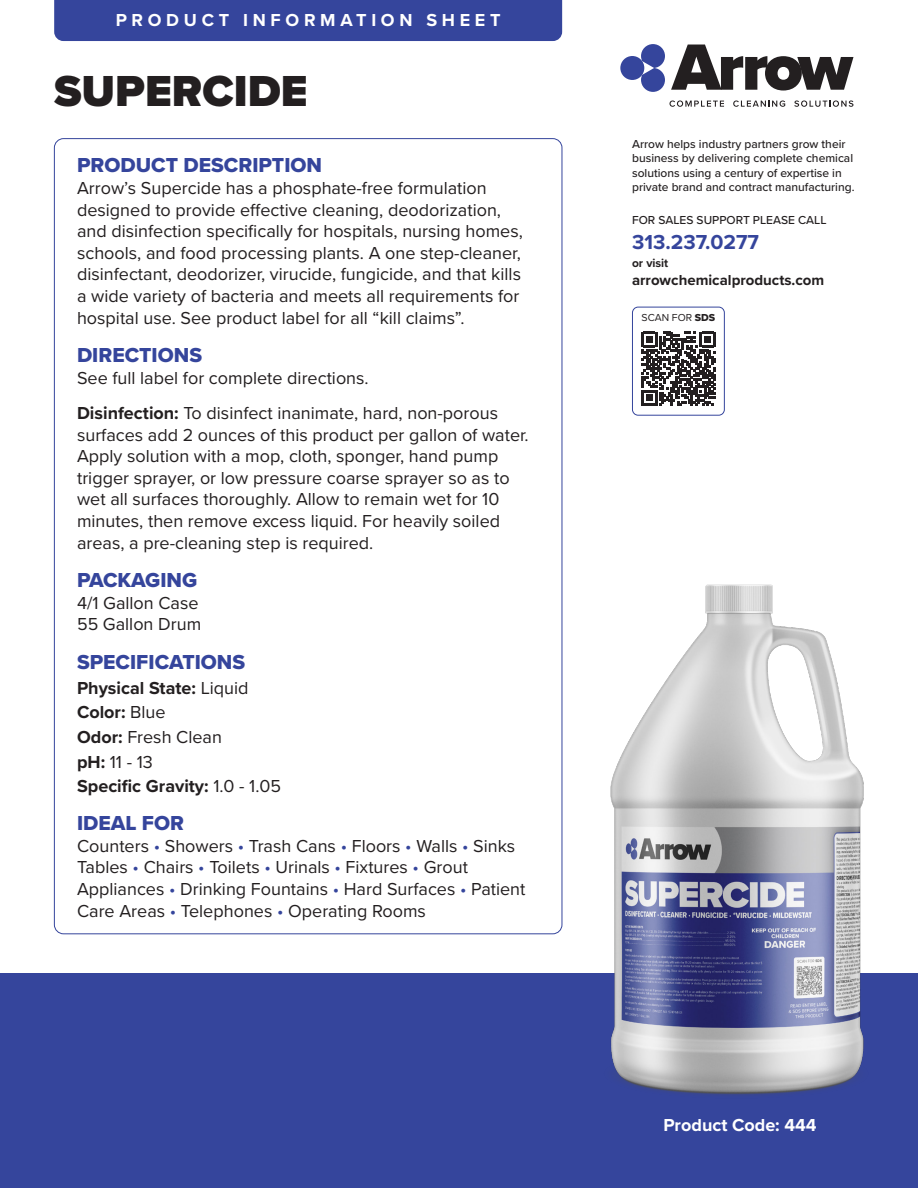
<style>
.page{position:relative;width:918px;height:1188px;background:#fff}
.page>*{position:absolute;margin:0;border:0;box-sizing:border-box;transform-origin:0 0}
.t1{font:900 45px "Proxima Nova";color:#231f20}
.sub_head{font:21px "Proxima Nova Extrabld";color:#35459c}
.t2{font:700 21px "Proxima Nova";color:#35459c}
.body_copy{font:18px/21.6px "Proxima Nova";color:#231f20}
.body_copy-2{font:700 18px/24.6px "Proxima Nova";color:#231f20}
.t3{font:700 18px "Proxima Nova";letter-spacing:.26em;color:#fff}
.t4{font:700 18px "Proxima Nova";color:#fff}
.t5{font:700 15px "Proxima Nova";color:#231f20}
.t6{font:500 12px/14.4px "Proxima Nova";color:#231f20}
.t7{font:700 12px "Proxima Nova";color:#231f20}
.t8{font:10.5px "Proxima Nova";color:#231f20}
.s1{font-weight:700}
.s2{font-weight:400}
.s3{color:#35459c}
.s4{font-family:"Proxima Nova Extrabld"}
</style>
<div class="page">
<div style="left:0;top:973px;width:918px;height:215px;background:#35459c"></div>
<img style="left:610px;top:584px;width:254px;height:511px">
<svg style="left:671px;top:45px;width:183px;height:46px"></svg>
<svg style="left:670px;top:100px;width:54px;height:7px"></svg>
<svg style="left:733px;top:100px;width:52px;height:7px"></svg>
<svg style="left:794px;top:100px;width:59px;height:7px"></svg>
<div style="left:620px;top:56px;width:24px;height:24px;background:#35459c;border-radius:50%"></div>
<svg style="left:641px;top:44px;width:24px;height:48px"></svg>
<div style="left:54px;top:0;width:508px;height:41px;background:#35459c"></div>
<svg style="left:641px;top:332px;width:74px;height:74px"></svg>
<div style="left:632px;top:307px;width:93px;height:109px;border:1px solid #35459c;border-radius:6px"></div>
<p class="t3" style="left:116px;top:7px;width:386px">PRODUCT INFORMATION SHEET</p>
<p class="t1" style="left:54px;top:57px;width:255px">SUPERCIDE</p>
<p class="sub_head" style="left:77px;top:150px;width:247px">PRODUCT DESCRIPTION</p>
<p class="body_copy" style="left:77px;top:176px;width:447px">Arrow’s Supercide has a phosphate-free formulation designed to provide effective cleaning, deodorization, and disinfection specifically for hospitals, nursing homes, schools, and food processing plants. A one step-cleaner, disinfectant, deodorizer, virucide, fungicide, and that kills a wide variety of bacteria and meets all requirements for hospital use. See product label for all “kill claims”.</p>
<p class="sub_head" style="left:77px;top:340px;width:127px">DIRECTIONS</p>
<p class="body_copy" style="left:77px;top:366px;width:293px">See full label for complete directions.</p>
<p class="body_copy" style="left:77px;top:401px;width:453px"><span class="s1">Disinfection:</span> To disinfect inanimate, hard, non-porous surfaces add 2 ounces of this product per gallon of water.<br>Apply solution with a mop, cloth, sponger, hand pump trigger sprayer, or low pressure coarse sprayer so as to wet all surfaces thoroughly. Allow to remain wet for 10 minutes, then remove excess liquid. For heavily soiled areas, a pre-cleaning step is required.</p>
<p class="sub_head" style="left:77px;top:565px;width:122px">PACKAGING</p>
<p class="body_copy" style="left:77px;top:591px;width:126px">4/1 Gallon Case<br>55 Gallon Drum</p>
<p class="sub_head" style="left:77px;top:647px;width:170px">SPECIFICATIONS</p>
<p class="body_copy-2" style="left:77px;top:675px;width:206px">Physical State: <span class="s2">Liquid<br></span>Color: <span class="s2">Blue<br></span>Odor: <span class="s2">Fresh Clean<br></span>pH: <span class="s2">11 - 13<br></span>Specific Gravity: <span class="s2">1.0 - 1.05</span></p>
<p class="sub_head" style="left:77px;top:808px;width:109px">IDEAL FOR</p>
<p class="body_copy" style="left:77px;top:834px;width:450px">Counters <span class="s3">•</span> Showers <span class="s3">•</span> Trash Cans <span class="s3">•</span> Floors <span class="s3">•</span> Walls <span class="s3">•</span> Sinks Tables <span class="s3">•</span> Chairs <span class="s3">•</span> Toilets <span class="s3">•</span> Urinals <span class="s3">•</span> Fixtures <span class="s3">•</span> Grout Appliances <span class="s3">•</span> Drinking Fountains <span class="s3">•</span> Hard Surfaces <span class="s3">•</span> Patient Care Areas <span class="s3">•</span> Telephones <span class="s3">•</span> Operating Rooms</p>
<p class="t6" style="left:632px;top:136px;width:224px">Arrow helps industry partners grow their business by delivering complete chemical solutions using a century of expertise in private brand and contract manufacturing.</p>
<p class="t6" style="left:632px;top:213px;width:196px">FOR SALES SUPPORT PLEASE CALL</p>
<p class="t2" style="left:632px;top:227px;width:128px">313.237.0277</p>
<p class="t7" style="left:632px;top:254px;width:38px">or visit</p>
<p class="t5" style="left:632px;top:269px;width:194px">arrowchemicalproducts.com</p>
<p class="t8" style="left:642px;top:310px;width:75px">SCAN FOR <span class="s4">SDS</span></p>
<p class="t4" style="left:663px;top:1111px;width:155px">Product Code: 444</p>
</div>
